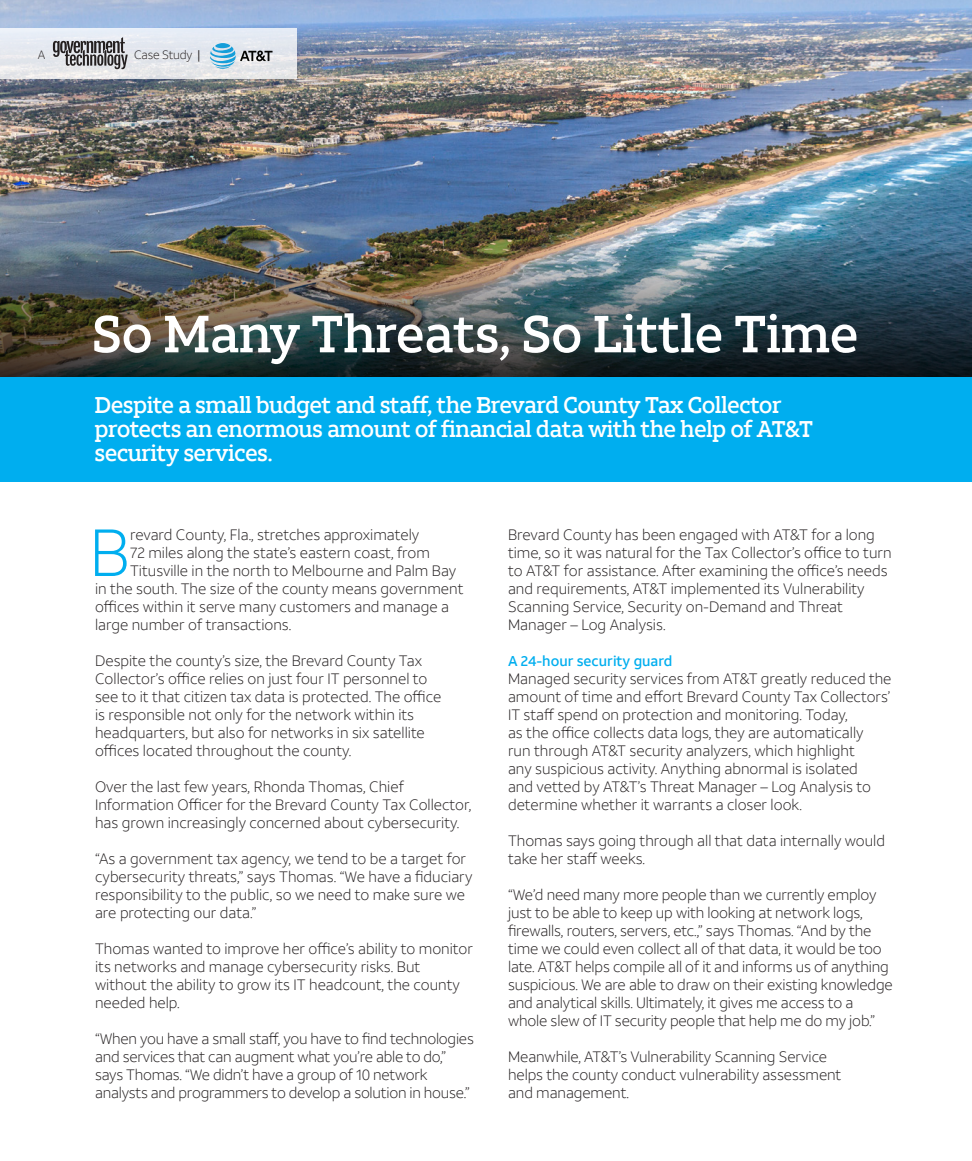
<style>
.page{position:relative;width:972px;height:1161px;background:#fff}
.page>*{position:absolute;margin:0;border:0;box-sizing:border-box;transform-origin:0 0}
.t1{font:300 66.45px "ATT Aleck Sans";color:#00aeef}
.t2{font:500 52.05px "ATT Aleck Slab";letter-spacing:-.02em;color:#fff}
.t3{font:500 22.65px/24px "ATT Aleck Slab";letter-spacing:-.03em;color:#fff}
.t4{font:300 15px/18px "ATT Aleck Sans";color:#231f20}
.t5{font:500 14.25px "ATT Aleck Sans";color:#00aeef}
.t6{font:300 12px "ATT Aleck Sans";letter-spacing:-.015em;color:#231f20}
.s1{font-weight:400}
</style>
<div class="page">
<img style="left:0;top:0;width:972px;height:190px">
<img style="left:0;top:190px;width:972px;height:187px">
<div style="left:0;top:377px;width:972px;height:104px;background:#00aeef"></div>
<div style="left:0;top:28px;width:297px;height:50px;background:#e6eaef"></div>
<svg style="left:210px;top:43px;width:63px;height:26px"></svg>
<svg style="left:53px;top:37px;width:75px;height:32px"></svg>
<p class="t6" style="left:38px;top:48px;width:9px">A</p>
<p class="t6" style="left:134px;top:48px;width:68px">Case Study <span class="s1">|</span></p>
<p class="t2" style="left:92px;top:302px;width:769px">So Many Threats, So Little Time</p>
<p class="t3" style="left:95px;top:393px;width:720px">Despite a small budget and staff, the Brevard County Tax Collector protects an enormous amount of financial data with the help of AT&amp;T security services.</p>
<p class="t1" style="left:89px;top:513px;width:42px">B</p>
<p class="t4" style="left:130px;top:526px;width:291px">revard County, Fla., stretches approximately</p>
<p class="t4" style="left:130px;top:544px;width:301px">72 miles along the state’s eastern coast, from</p>
<p class="t4" style="left:130px;top:562px;width:328px">Titusville in the north to Melbourne and Palm Bay</p>
<p class="t4" style="left:95px;top:580px;width:370px">in the south. The size of the county means government</p>
<p class="t4" style="left:95px;top:598px;width:356px">offices within it serve many customers and manage a</p>
<p class="t4" style="left:95px;top:616px;width:198px">large number of transactions.</p>
<p class="t4" style="left:95px;top:652px;width:348px">Despite the county’s size, the Brevard County Tax Collector’s office relies on just four IT personnel to see to it that citizen tax data is protected. The office is responsible not only for the network within its headquarters, but also for networks in six satellite offices located throughout the county.</p>
<p class="t4" style="left:95px;top:778px;width:378px">Over the last few years, Rhonda Thomas, Chief<br>Information Officer for the Brevard County Tax Collector, has grown increasingly concerned about cybersecurity.</p>
<p class="t4" style="left:95px;top:850px;width:379px">“As a government tax agency, we tend to be a target for cybersecurity threats,” says Thomas. “We have a fiduciary responsibility to the public, so we need to make sure we are protecting our data.”</p>
<p class="t4" style="left:95px;top:940px;width:379px">Thomas wanted to improve her office’s ability to monitor its networks and manage cybersecurity risks. But without the ability to grow its IT headcount, the county needed help.</p>
<p class="t4" style="left:95px;top:1030px;width:380px">“When you have a small staff, you have to find technologies and services that can augment what you’re able to do,” says Thomas. “We didn’t have a group of 10 network analysts and programmers to develop a solution in house.”</p>
<p class="t4" style="left:508px;top:526px;width:385px">Brevard County has been engaged with AT&amp;T for a long time, so it was natural for the Tax Collector’s office to turn to AT&amp;T for assistance. After examining the office’s needs and requirements, AT&amp;T implemented its Vulnerability Scanning Service, Security on-Demand and Threat Manager – Log Analysis.</p>
<p class="t5" style="left:508px;top:652px;width:166px">A 24-hour security guard</p>
<p class="t4" style="left:508px;top:670px;width:385px">Managed security services from AT&amp;T greatly reduced the amount of time and effort Brevard County Tax Collectors’ IT staff spend on protection and monitoring. Today,<br>as the office collects data logs, they are automatically<br>run through AT&amp;T security analyzers, which highlight<br>any suspicious activity. Anything abnormal is isolated<br>and vetted by AT&amp;T’s Threat Manager – Log Analysis to determine whether it warrants a closer look.</p>
<p class="t4" style="left:508px;top:832px;width:379px">Thomas says going through all that data internally would take her staff weeks.</p>
<p class="t4" style="left:508px;top:886px;width:386px">“We’d need many more people than we currently employ just to be able to keep up with looking at network logs, firewalls, routers, servers, etc.,” says Thomas. “And by the time we could even collect all of that data, it would be too late. AT&amp;T helps compile all of it and informs us of anything suspicious. We are able to draw on their existing knowledge and analytical skills. Ultimately, it gives me access to a whole slew of IT security people that help me do my job.”</p>
<p class="t4" style="left:508px;top:1048px;width:335px">Meanwhile, AT&amp;T’s Vulnerability Scanning Service helps the county conduct vulnerability assessment and management.</p>
</div>
